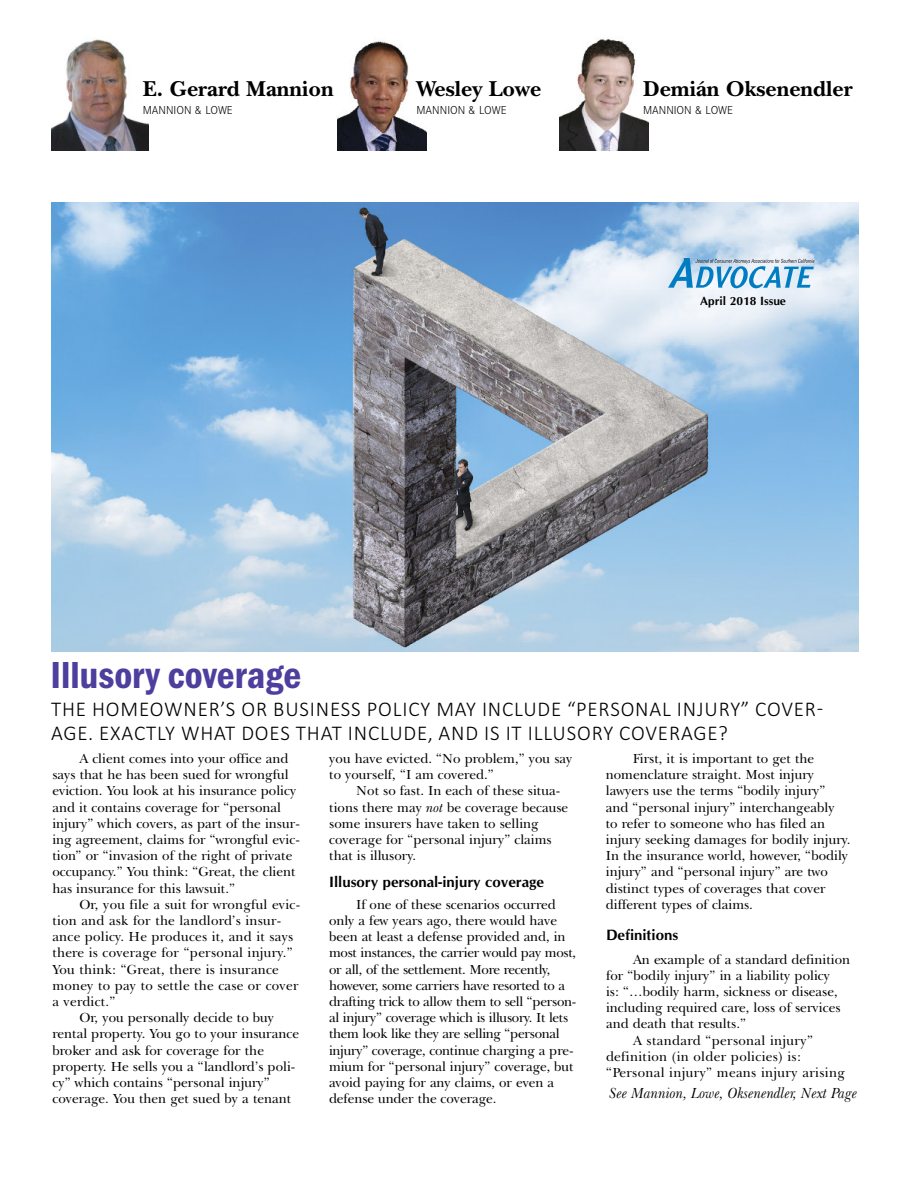
<style>
.page{position:relative;width:918px;height:1188px;background:#fff}
.page>*{position:absolute;margin:0;border:0;box-sizing:border-box;transform-origin:0 0}
.t1{font:600 condensed 39px "Franklin Gothic";color:#4e3e9e}
.t2{font:700 22.5px "New Baskerville";color:#000}
.t3{font:300 21px/24px "Calibri";letter-spacing:.04em;color:#000}
.t4{font:700 15px "CG Omega";color:#000}
.t5{font:italic 15px "New Baskerville IT Cby BT";color:#000;scale:.92 1}
.t6{font:13.5px/16.2px "New Baskerville IT Cby BT";color:#000}
.t7{font:13.5px/16.2px "New Baskerville IT Cby BT";letter-spacing:-.02em;color:#000}
.t8{font:13.5px "New Baskerville IT Cby BT";letter-spacing:.02em;color:#000}
.t9{font:300 12px "Corporate S";color:#000}
.t10{font:700 12px "CG Omega";color:#000}
.s1{font-style:italic}
</style>
<div class="page">
<img style="left:52px;top:39px;width:96px;height:112px">
<img style="left:338px;top:41px;width:89px;height:110px">
<img style="left:560px;top:38px;width:89px;height:113px">
<img style="left:52px;top:203px;width:807px;height:449px">
<svg style="left:668px;top:258px;width:146px;height:30px"></svg>
<h2 class="t2" style="left:143px;top:81px;width:192px">E. Gerard Mannion</h2>
<p class="t9" style="left:143px;top:103px;width:92px">MANNION &amp; LOWE</p>
<h2 class="t2" style="left:417px;top:81px;width:126px">Wesley Lowe</h2>
<p class="t9" style="left:417px;top:103px;width:92px">MANNION &amp; LOWE</p>
<h2 class="t2" style="left:643px;top:81px;width:211px">Demián Oksenendler</h2>
<p class="t9" style="left:643px;top:103px;width:92px">MANNION &amp; LOWE</p>
<p class="t10" style="left:700px;top:293px;width:87px">April 2018 Issue</p>
<h1 class="t1" style="left:51px;top:652px;width:252px">Illusory coverage</h1>
<h3 class="t3" style="left:51px;top:696px;width:774px">THE HOMEOWNER’S OR BUSINESS POLICY MAY INCLUDE “PERSONAL INJURY” COVER-<br>AGE. EXACTLY WHAT DOES THAT INCLUDE, AND IS IT ILLUSORY COVERAGE?</h3>
<p class="t6" style="left:52px;top:752px;width:249px;text-indent:27px">A client comes into your office and says that he has been sued for wrongful eviction. You look at his insurance policy and it contains coverage for “personal injury” which covers, as part of the insur&shy;ing agreement, claims for “wrongful evic&shy;tion” or “invasion of the right of private occupancy.” You think: “Great, the client has insurance for this lawsuit.”</p>
<p class="t6" style="left:79px;top:898px;width:222px">Or, you file a suit for wrongful evic-</p>
<p class="t6" style="left:52px;top:914px;width:230px">tion and ask for the landlord’s insur-</p>
<p class="t6" style="left:52px;top:930px;width:242px">ance policy. He produces it, and it says</p>
<p class="t6" style="left:52px;top:946px;width:242px">there is coverage for “personal injury.”</p>
<p class="t6" style="left:52px;top:963px;width:228px">You think: “Great, there is insurance</p>
<p class="t6" style="left:52px;top:979px;width:248px">money to pay to settle the case or cover</p>
<p class="t6" style="left:52px;top:995px;width:65px">a verdict.”</p>
<p class="t6" style="left:79px;top:1011px;width:196px">Or, you personally decide to buy</p>
<p class="t6" style="left:52px;top:1027px;width:248px">rental property. You go to your insurance</p>
<p class="t6" style="left:52px;top:1044px;width:213px">broker and ask for coverage for the</p>
<p class="t6" style="left:52px;top:1060px;width:244px">property. He sells you a “landlord’s poli-</p>
<p class="t6" style="left:52px;top:1076px;width:219px">cy” which contains “personal injury”</p>
<p class="t6" style="left:52px;top:1092px;width:240px">coverage. You then get sued by a tenant</p>
<p class="t6" style="left:329px;top:752px;width:245px">you have evicted. “No problem,” you say to yourself, “I am covered.”</p>
<p class="t6" style="left:329px;top:784px;width:241px;text-indent:27px">Not so fast. In each of these situa&shy;tions there may <span class="s1">not</span> be coverage because some insurers have taken to selling coverage for “personal injury” claims that is illusory.</p>
<p class="t4" style="left:329px;top:873px;width:216px">Illusory personal-injury coverage</p>
<p class="t7" style="left:329px;top:898px;width:249px;text-indent:27px">If one of these scenarios occurred only a few years ago, there would have been at least a defense provided and, in most instances, the carrier would pay most, or all, of the settlement. More recently, however, some carriers have resorted to a drafting trick to allow them to sell “person&shy;al injury” coverage which is illusory. It lets them look like they are selling “personal injury” coverage, continue charging a pre&shy;mium for “personal injury” coverage, but avoid paying for any claims, or even a defense under the coverage.</p>
<p class="t6" style="left:606px;top:752px;width:246px;text-indent:27px">First, it is important to get the nomenclature straight. Most injury lawyers use the terms “bodily injury” and “personal injury” interchangeably<br>to refer to someone who has filed an injury seeking damages for bodily injury.<br>In the insurance world, however, “bodily injury” and “personal injury” are two distinct types of coverages that cover different types of claims.</p>
<p class="t4" style="left:606px;top:926px;width:74px">Definitions</p>
<p class="t6" style="left:633px;top:953px;width:219px">An example of a standard definition</p>
<p class="t6" style="left:606px;top:969px;width:226px">for “bodily injury” in a liability policy</p>
<p class="t6" style="left:606px;top:985px;width:233px">is: “…bodily harm, sickness or disease,</p>
<p class="t6" style="left:606px;top:1001px;width:236px">including required care, loss of services</p>
<p class="t6" style="left:606px;top:1017px;width:142px">and death that results.”</p>
<p class="t8" style="left:633px;top:1035px;width:182px">A standard “personal injury”</p>
<p class="t8" style="left:606px;top:1051px;width:197px">definition (in older policies) is:</p>
<p class="t8" style="left:606px;top:1067px;width:240px">“Personal injury” means injury arising</p>
<p class="t5" style="left:609px;top:1087px;width:271px">See Mannion, Lowe, Oksenendler, Next Page</p>
</div>
